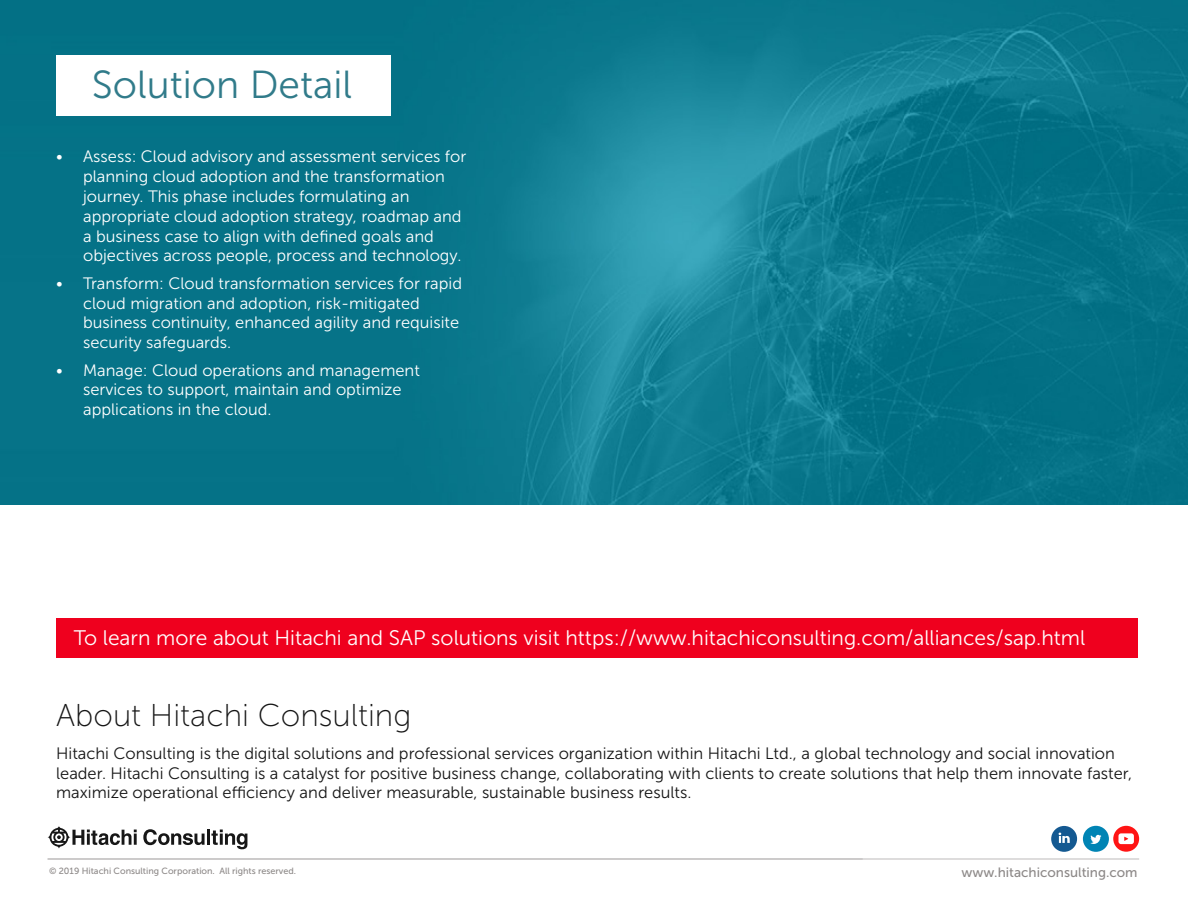
<style>
.page{position:relative;width:1188px;height:918px;background:#fff}
.page>*{position:absolute;margin:0;border:0;box-sizing:border-box;transform-origin:0 0}
.t1{font:39px "Museo Sans 300";color:#317b8a}
.t2{font:31.5px "Museo Sans 100";color:#151515}
.t3{font:21px "Museo Sans 300";color:#fff}
.t4{font:16.5px/19.8px "Museo Sans 300";color:#fff}
.t5{font:16.5px/19.8px "Museo Sans 300";color:#151515}
.t6{font:13.5px "Museo Sans 500";color:#8d8988}
.t7{font:9px "Museo Sans 500";color:#8d8988}
</style>
<div class="page">
<hr style="left:48px;top:859px;width:1091px;height:1px;background:#bdbaba">
<svg style="left:1083px;top:826px;width:56px;height:26px"></svg>
<svg style="left:1051px;top:826px;width:26px;height:26px"></svg>
<svg style="left:48px;top:826px;width:89px;height:23px"></svg>
<svg style="left:143px;top:829px;width:62px;height:16px"></svg>
<hr style="left:207px;top:830px;width:3px;height:15px;background:#171717">
<svg style="left:211px;top:830px;width:36px;height:19px"></svg>
<img style="left:0;top:0;width:1188px;height:504px">
<div style="left:56px;top:55px;width:335px;height:61px;background:#fff"></div>
<div style="left:56px;top:619px;width:1082px;height:39px;background:#ef001e"></div>
<h1 class="t1" style="left:92px;top:63px;width:262px">Solution Detail</h1>
<p class="t4" style="left:83px;top:147px;width:385px;text-indent:-27px">• Assess: Cloud advisory and assessment services for planning cloud adoption and the transformation journey. This phase includes formulating an appropriate cloud adoption strategy, roadmap and a business case to align with defined goals and objectives across people, process and technology.</p>
<p class="t4" style="left:83px;top:273px;width:380px;text-indent:-27px">• Transform: Cloud transformation services for rapid cloud migration and adoption, risk-mitigated business continuity, enhanced agility and requisite security safeguards.</p>
<p class="t4" style="left:83px;top:360px;width:338px;text-indent:-27px">• Manage: Cloud operations and management services to support, maintain and optimize applications in the cloud.</p>
<p class="t3" style="left:74px;top:626px;width:1013px">To learn more about Hitachi and SAP solutions visit https://www.hitachiconsulting.com/alliances/sap.html</p>
<h2 class="t2" style="left:56px;top:699px;width:357px">About Hitachi Consulting</h2>
<p class="t5" style="left:56px;top:743px;width:1078px">Hitachi Consulting is the digital solutions and professional services organization within Hitachi Ltd., a global technology and social innovation leader. Hitachi Consulting is a catalyst for positive business change, collaborating with clients to create solutions that help them innovate faster, maximize operational efficiency and deliver measurable, sustainable business results.</p>
<p class="t7" style="left:49px;top:866px;width:249px">© 2019 Hitachi Consulting Corporation. All rights reserved.</p>
<p class="t6" style="left:962px;top:865px;width:178px">www.hitachiconsulting.com</p>
</div>
